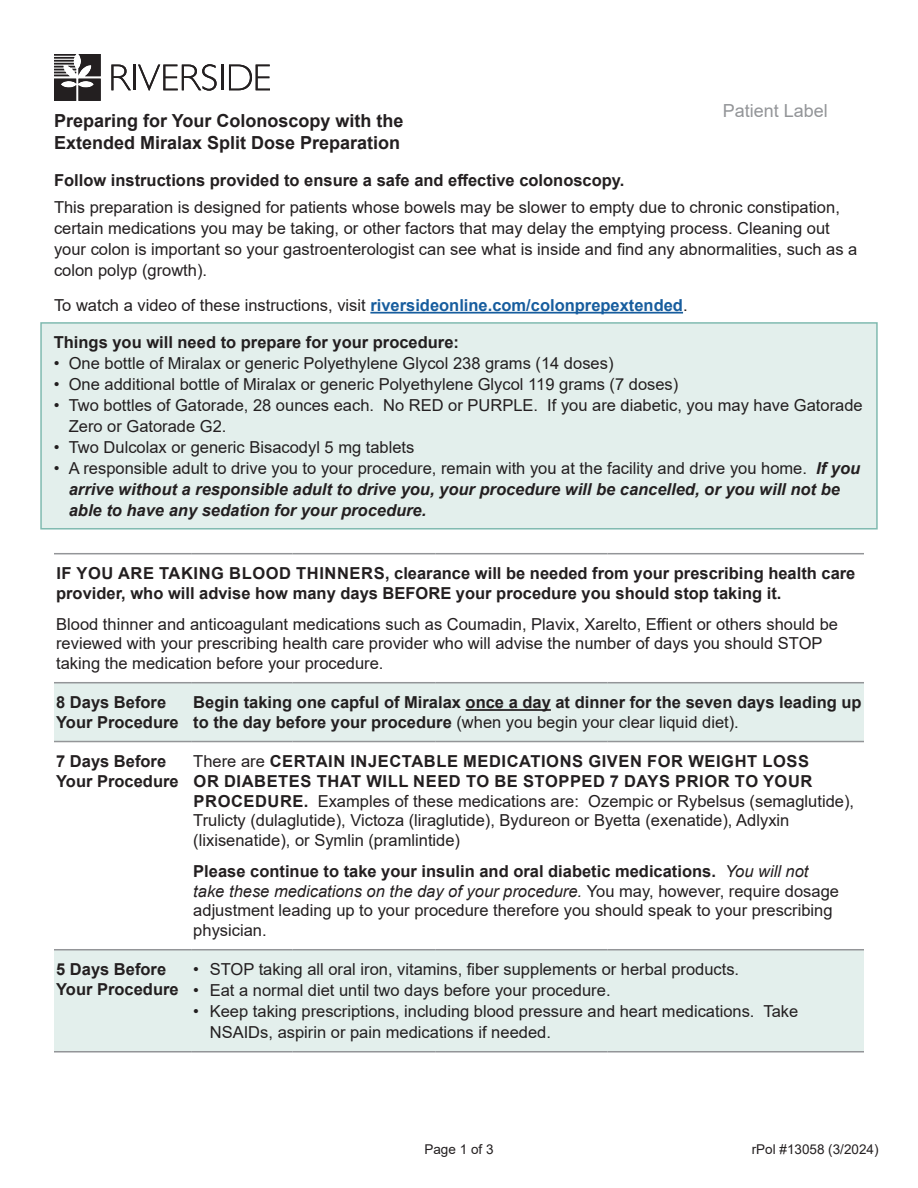
<style>
.page{position:relative;width:918px;height:1188px;background:#fff}
.page>*{position:absolute;margin:0;border:0;box-sizing:border-box;transform-origin:0 0}
.t1{font:700 18px/21.6px "Arial";color:#231f20}
.t2{font:18px "Arial";color:#939598}
.t3{font:16.5px/19.8px "Arial";color:#231f20}
.t4{font:700 16.5px/19.8px "Arial";color:#231f20}
.t5{font:italic 700 16.5px/21px "Arial";color:#231f20}
.t6{font:13.5px "Arial";color:#231f20}
.s1{font-weight:700;color:#175d9e}
.s2{font-weight:400;font-style:normal}
.s3{font-weight:400}
.s4{font-weight:700}
.s5{font-style:italic}
</style>
<div class="page">
<svg style="left:54px;top:54px;width:47px;height:47px"></svg>
<svg style="left:111px;top:65px;width:20px;height:25px"></svg>
<hr style="left:133px;top:65px;width:2px;height:25px;background:#231f20">
<svg style="left:138px;top:64px;width:79px;height:27px"></svg>
<hr style="left:221px;top:65px;width:2px;height:25px;background:#231f20">
<svg style="left:229px;top:65px;width:41px;height:25px"></svg>
<svg style="left:54px;top:683px;width:810px;height:368px"></svg>
<hr style="left:54px;top:553px;width:137px;height:1px;background:#939598">
<hr style="left:191px;top:553px;width:102px;height:1px;background:#939598">
<hr style="left:293px;top:553px;width:142px;height:1px;background:#939598">
<hr style="left:435px;top:553px;width:173px;height:1px;background:#939598">
<hr style="left:608px;top:553px;width:256px;height:1px;background:#939598">
<hr style="left:54px;top:682px;width:137px;height:1px;background:#939598">
<hr style="left:54px;top:1051px;width:137px;height:2px;background:#939598">
<hr style="left:191px;top:682px;width:102px;height:1px;background:#939598">
<hr style="left:293px;top:682px;width:142px;height:1px;background:#939598">
<hr style="left:435px;top:682px;width:173px;height:1px;background:#939598">
<hr style="left:608px;top:682px;width:256px;height:1px;background:#939598">
<hr style="left:191px;top:1051px;width:102px;height:2px;background:#939598">
<hr style="left:293px;top:1051px;width:142px;height:2px;background:#939598">
<hr style="left:435px;top:1051px;width:173px;height:2px;background:#939598">
<hr style="left:608px;top:1051px;width:256px;height:2px;background:#939598">
<hr style="left:54px;top:741px;width:137px;height:1px;background:#939598">
<hr style="left:191px;top:741px;width:102px;height:1px;background:#939598">
<hr style="left:293px;top:741px;width:142px;height:1px;background:#939598">
<hr style="left:435px;top:741px;width:173px;height:1px;background:#939598">
<hr style="left:608px;top:741px;width:256px;height:1px;background:#939598">
<hr style="left:54px;top:949px;width:137px;height:1px;background:#939598">
<hr style="left:191px;top:949px;width:102px;height:1px;background:#939598">
<hr style="left:293px;top:949px;width:142px;height:1px;background:#939598">
<hr style="left:435px;top:949px;width:173px;height:1px;background:#939598">
<hr style="left:608px;top:949px;width:256px;height:1px;background:#939598">
<hr style="left:466px;top:709px;width:85px;height:2px;background:#231f20">
<div style="left:41px;top:323px;width:836px;height:206px;background:#e3efec"></div>
<div style="left:40px;top:322px;width:838px;height:208px;border:2px solid #80bab0"></div>
<hr style="left:370px;top:312px;width:313px;height:2px;background:#175d9e">
<p class="t1" style="left:54px;top:110px;width:351px">Preparing for Your Colonoscopy with the<br>Extended Miralax Split Dose Preparation</p>
<p class="t2" style="left:723px;top:98px;width:107px">Patient Label</p>
<p class="t4" style="left:54px;top:170px;width:572px">Follow instructions provided to ensure a safe and effective colonoscopy.</p>
<p class="t3" style="left:54px;top:197px;width:805px;line-height:21px">This preparation is designed for patients whose bowels may be slower to empty due to chronic constipation, certain medications you may be taking, or other factors that may delay the emptying process. Cleaning out your colon is important so your gastroenterologist can see what is inside and find any abnormalities, such as a colon polyp (growth).</p>
<p class="t3" style="left:54px;top:295px;width:635px">To watch a video of these instructions, visit <span class="s1">riversideonline.com/colonprepextended</span>.</p>
<p class="t4" style="left:54px;top:332px;width:407px">Things you will need to prepare for your procedure:</p>
<p class="t3" style="left:54px;top:353px;width:561px">• One bottle of Miralax or generic Polyethylene Glycol 238 grams (14 doses)</p>
<p class="t3" style="left:54px;top:374px;width:626px">• One additional bottle of Miralax or generic Polyethylene Glycol 119 grams (7 doses)</p>
<p class="t3" style="left:69px;top:394px;width:795px;line-height:21px;text-indent:-15px">• Two bottles of Gatorade, 28 ounces each. No RED or PURPLE. If you are diabetic, you may have Gatorade<br>Zero or Gatorade G2.</p>
<p class="t3" style="left:54px;top:437px;width:362px">• Two Dulcolax or generic Bisacodyl 5 mg tablets</p>
<p class="t5" style="left:69px;top:458px;width:793px;text-indent:-15px"><span class="s2">• A responsible adult to drive you to your procedure, remain with you at the facility and drive you home.</span> If you arrive without a responsible adult to drive you, your procedure will be cancelled, or you will not be able to have any sedation for your procedure.</p>
<p class="t4" style="left:56px;top:564px;width:801px">IF YOU ARE TAKING BLOOD THINNERS, clearance will be needed from your prescribing health care provider, who will advise how many days BEFORE your procedure you should stop taking it.</p>
<p class="t3" style="left:56px;top:614px;width:783px">Blood thinner and anticoagulant medications such as Coumadin, Plavix, Xarelto, Effient or others should be reviewed with your prescribing health care provider who will advise the number of days you should STOP taking the medication before your procedure.</p>
<p class="t4" style="left:56px;top:693px;width:124px">8 Days Before<br>Your Procedure</p>
<p class="t4" style="left:193px;top:693px;width:670px">Begin taking one capful of Miralax once a day at dinner for the seven days leading up to the day before your procedure <span class="s3">(when you begin your clear liquid diet).</span></p>
<p class="t4" style="left:56px;top:752px;width:112px">7 Days Before</p>
<p class="t4" style="left:56px;top:771px;width:124px">Your Procedure</p>
<p class="t3" style="left:193px;top:751px;width:662px">There are <span class="s4">CERTAIN INJECTABLE MEDICATIONS GIVEN FOR WEIGHT LOSS<br>OR DIABETES THAT WILL NEED TO BE STOPPED 7 DAYS PRIOR TO YOUR PROCEDURE.</span> Examples of these medications are: Ozempic or Rybelsus (semaglutide), Trulicty (dulaglutide), Victoza (liraglutide), Bydureon or Byetta (exenatide), Adlyxin (lixisenatide), or Symlin (pramlintide)</p>
<p class="t3" style="left:193px;top:861px;width:647px"><span class="s4">Please continue to take your insulin and oral diabetic medications.</span> <span class="s5">You will not take these medications on the day of your procedure.</span> You may, however, require dosage adjustment leading up to your procedure therefore you should speak to your prescribing physician.</p>
<p class="t4" style="left:56px;top:960px;width:112px">5 Days Before</p>
<p class="t4" style="left:56px;top:980px;width:124px">Your Procedure</p>
<p class="t3" style="left:193px;top:959px;width:547px">• STOP taking all oral iron, vitamins, fiber supplements or herbal products.</p>
<p class="t3" style="left:193px;top:980px;width:419px">• Eat a normal diet until two days before your procedure.</p>
<p class="t3" style="left:210px;top:1001px;width:590px;line-height:21px;text-indent:-16px">• Keep taking prescriptions, including blood pressure and heart medications. Take<br>NSAIDs, aspirin or pain medications if needed.</p>
<p class="t6" style="left:424px;top:1140px;width:71px">Page 1 of 3</p>
<p class="t6" style="left:752px;top:1140px;width:128px">rPol #13058 (3/2024)</p>
</div>
